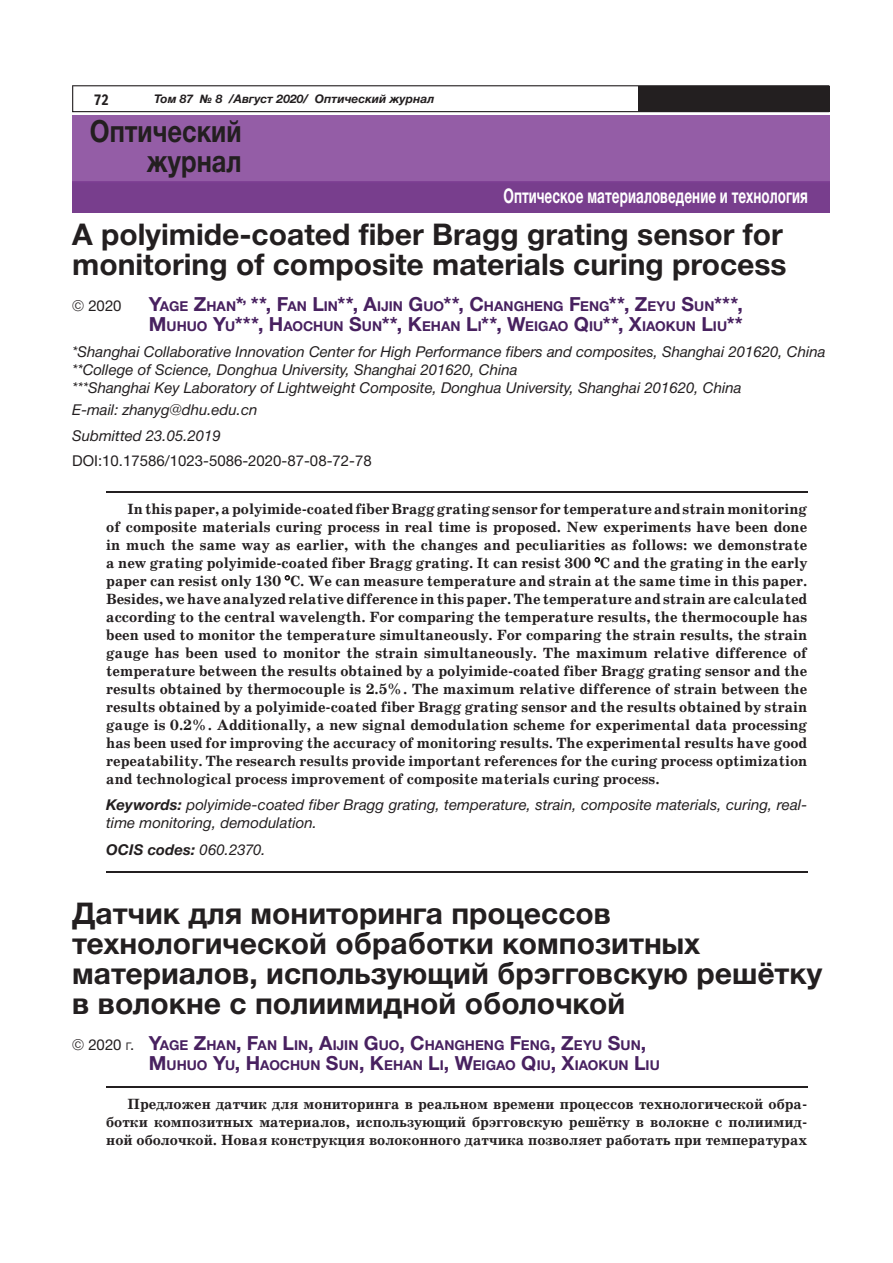
<style>
.page{position:relative;width:893px;height:1263px;background:#fff}
.page>*{position:absolute;margin:0;border:0;box-sizing:border-box;transform-origin:0 0}
.t1{font:700 30.6px/30.6px "Helvetica Neue Cyr";color:#231f20;text-align:right;scale:.83 1}
.t2{font:700 30px/30px "Helvetica Neue Cyr";color:#231f20}
.t3{font:700 20.25px "Helvetica Neue Cyr";color:#fff;scale:.67 1}
.t4{font:700 15px/18px "School Book C";color:#231f20;text-align:justify}
.t5{font:italic 15px/18px "Helvetica Neue Cyr";color:#231f20}
.t6{font:15px "Helvetica Neue Cyr";color:#231f20}
.t7{font:italic 700 15px "Helvetica Neue Cyr";letter-spacing:.01em;color:#231f20}
.t8{font:700 15px "Text Book C";color:#231f20;scale:.9 1}
.t9{font:700 13.65px/19.5px "Helvetica Neue Cyr";color:#482160}
.t10{font:italic 700 12px "Helvetica Neue Cyr";color:#231f20}
.s1{font-size:19.5px}
.s2{font-weight:700}
.s3{font-weight:400}
.s4{font-weight:400;font-size:15px;color:#231f20}
.s5{font-weight:400;font-size:10.5px;color:#231f20}
</style>
<div class="page">
<img style="left:72px;top:116px;width:757px;height:97px">
<svg style="left:72px;top:85px;width:757px;height:27px"></svg>
<div style="left:638px;top:86px;width:191px;height:26px;background:#231f20"></div>
<hr style="left:106px;top:491px;width:701px;height:1px;background:#231f20">
<hr style="left:106px;top:872px;width:701px;height:1px;background:#231f20">
<hr style="left:106px;top:1086px;width:701px;height:2px;background:#231f20">
<p class="t8" style="left:94px;top:94px;width:17px">72</p>
<p class="t10" style="left:154px;top:95px;width:282px">Том 87 № 8 /Август 2020/ Оптический журнал</p>
<h1 class="t1" style="left:90px;top:118px;width:184px">Оптический журнал</h1>
<h3 class="t3" style="left:503px;top:189px;width:456px">Оптическое материаловедение и технология</h3>
<h2 class="t2" style="left:72px;top:222px;width:716px">A polyimide-coated fiber Bragg grating sensor for monitoring of composite materials curing process</h2>
<p class="t6" style="left:72px;top:300px;width:51px">© 2020</p>
<p class="t9" style="left:149px;top:298px;width:595px"><span class="s1">Y</span>AGE <span class="s1">Z</span>HAN<span class="s1">*</span><sup>,</sup> <span class="s1">**, F</span>AN <span class="s1">L</span>IN<span class="s1">**, A</span>IJIN <span class="s1">G</span>UO<span class="s1">**, C</span>HANGHENG <span class="s1">F</span>ENG<span class="s1">**, Z</span>EYU <span class="s1">S</span>UN<span class="s1">***,<br>M</span>UHUO <span class="s1">Y</span>U<span class="s1">***, H</span>AOCHUN <span class="s1">S</span>UN<span class="s1">**, K</span>EHAN <span class="s1">L</span>I<span class="s1">**, W</span>EIGAO <span class="s1">Q</span>IU<span class="s1">**, X</span>IAOKUN <span class="s1">L</span>IU<span class="s1">**</span></p>
<p class="t5" style="left:72px;top:344px;width:755px">*Shanghai Collaborative Innovation Center for High Performance fibers and composites, Shanghai 201620, China **College of Science, Donghua University, Shanghai 201620, China<br>***Shanghai Key Laboratory of Lightweight Composite, Donghua University, Shanghai 201620, China</p>
<p class="t5" style="left:72px;top:399px;width:187px;line-height:25.3px">E-mail: zhanyg@dhu.edu.cn<br>Submitted 23.05.2019</p>
<p class="t6" style="left:72px;top:455px;width:301px">DOI:10.17586/1023-5086-2020-87-08-72-78</p>
<p class="t4" style="left:106px;top:501px;width:702px;text-indent:21px">In this paper, a polyimide-coated fiber Bragg grating sensor for temperature and strain monitoring of composite materials curing process in real time is proposed. New experiments have been done in much the same way as earlier, with the changes and peculiarities as follows: we demonstrate a new grating polyimide-coated fiber Bragg grating. It can resist 300 C and the grating in the early paper can resist only 130 C. We can measure temperature and strain at the same time in this paper.<br>Besides, we have analyzed relative difference in this paper. The temperature and strain are calculated according to the central wavelength. For comparing the temperature results, the thermocouple has been used to monitor the temperature simultaneously. For comparing the strain results, the strain gauge has been used to monitor the strain simultaneously. The maximum relative difference of temperature between the results obtained by a polyimide-coated fiber Bragg grating sensor and the results obtained by thermocouple is 2.5%. The maximum relative difference of strain between the results obtained by a polyimide-coated fiber Bragg grating sensor and the results obtained by strain gauge is 0.2%. Additionally, a new signal demodulation scheme for experimental data processing has been used for improving the accuracy of monitoring results. The experimental results have good repeatability. The research results provide important references for the curing process optimization and technological process improvement of composite materials curing process.</p>
<p class="t5" style="left:106px;top:797px;width:702px"><span class="s2">Keywords:</span> polyimide-coated fiber Bragg grating, temperature, strain, composite materials, curing, real&shy;time monitoring, demodulation.</p>
<p class="t7" style="left:106px;top:844px;width:161px">OCIS codes: <span class="s3">060.2370.</span></p>
<h2 class="t2" style="left:72px;top:901px;width:751px">Датчик для мониторинга процессов технологической обработки композитных материалов, использующий брэгговскую решётку в волокне с полиимидной оболочкой</h2>
<p class="t9" style="left:149px;top:1037px;width:512px;text-indent:-77px"><span class="s4">© 2020</span> <span class="s5">Г</span><span class="s4">.</span> <span class="s1">Y</span>AGE <span class="s1">Z</span>HAN<span class="s1">, F</span>AN <span class="s1">L</span>IN<span class="s1">, A</span>IJIN <span class="s1">G</span>UO<span class="s1">, C</span>HANGHENG <span class="s1">F</span>ENG<span class="s1">, Z</span>EYU <span class="s1">S</span>UN<span class="s1">,<br>M</span>UHUO <span class="s1">Y</span>U<span class="s1">, H</span>AOCHUN <span class="s1">S</span>UN<span class="s1">, K</span>EHAN <span class="s1">L</span>I<span class="s1">, W</span>EIGAO <span class="s1">Q</span>IU<span class="s1">, X</span>IAOKUN <span class="s1">L</span>IU</p>
<p class="t4" style="left:106px;top:1096px;width:702px;text-indent:21px">Предложен датчик для мониторинга в реальном времени процессов технологической обра&shy;ботки композитных материалов, использующий брэгговскую решётку в волокне с полиимид&shy;ной оболочкой. Новая конструкция волоконного датчика позволяет работать при температурах</p>
</div>
